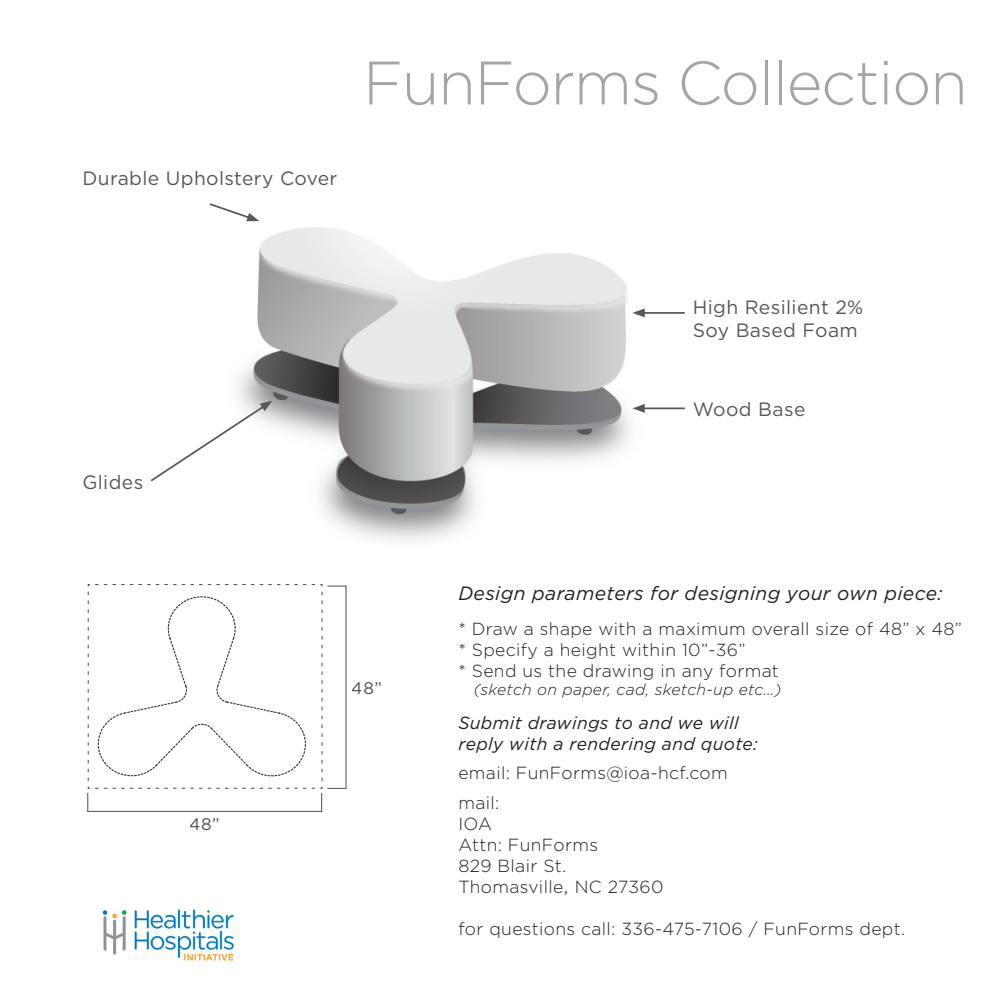
<style>
.page{position:relative;width:1008px;height:1008px;background:#fff}
.page>*{position:absolute;margin:0;border:0;box-sizing:border-box;transform-origin:0 0}
.t1{font:300 61.25px "Gotham";letter-spacing:-.02em;color:#a4a5a9}
.t2{font:19.25px/23.1px "Gotham";letter-spacing:.02em;color:#57585a}
.t3{font:italic 19.25px "Gotham";letter-spacing:.02em;color:#231f20}
.t4{font:300 17.5px "Gotham";letter-spacing:.02em;color:#231f20}
.t5{font:italic 17.5px/21px "Gotham";letter-spacing:.02em;color:#231f20}
.t6{font:16.8px "Gotham";color:#231f20}
.t7{font:italic 300 15.75px "Gotham";letter-spacing:.02em;color:#231f20}
</style>
<div class="page">
<img style="left:238px;top:221px;width:426px;height:320px">
<svg style="left:151px;top:401px;width:121px;height:82px"></svg>
<hr style="left:642px;top:312px;width:43px;height:2px;background:#57585a">
<svg style="left:633px;top:308px;width:12px;height:9px"></svg>
<svg style="left:209px;top:203px;width:50px;height:18px"></svg>
<hr style="left:642px;top:408px;width:43px;height:1px;background:#57585a">
<svg style="left:633px;top:404px;width:12px;height:9px"></svg>
<svg style="left:87px;top:584px;width:236px;height:205px"></svg>
<svg style="left:96px;top:594px;width:212px;height:184px"></svg>
<svg style="left:87px;top:793px;width:1px;height:18px"></svg>
<svg style="left:95px;top:788px;width:227px;height:23px"></svg>
<hr style="left:87px;top:811px;width:235px;height:1px;background:#231f20">
<svg style="left:328px;top:788px;width:18px;height:1px"></svg>
<svg style="left:322px;top:586px;width:24px;height:195px"></svg>
<hr style="left:346px;top:586px;width:1px;height:203px;background:#231f20">
<img style="left:102px;top:909px;width:132px;height:52px">
<p class="t2" style="left:82px;top:166px;width:257px">Durable Upholstery Cover</p>
<p class="t1" style="left:363px;top:44px;width:606px">FunForms Collection</p>
<p class="t2" style="left:82px;top:470px;width:62px">Glides</p>
<p class="t6" style="left:190px;top:813px;width:32px">48”</p>
<p class="t6" style="left:352px;top:677px;width:32px">48”</p>
<p class="t2" style="left:693px;top:296px;width:172px">High Resilient 2%<br>Soy Based Foam</p>
<p class="t2" style="left:693px;top:397px;width:114px">Wood Base</p>
<p class="t3" style="left:458px;top:580px;width:486px">Design parameters for designing your own piece:</p>
<p class="t4" style="left:458px;top:617px;width:505px">* Draw a shape with a maximum overall size of 48” x 48”</p>
<p class="t4" style="left:458px;top:638px;width:289px">* Specify a height within 10”-36”</p>
<p class="t4" style="left:458px;top:659px;width:322px">* Send us the drawing in any format</p>
<p class="t7" style="left:474px;top:680px;width:310px">(sketch on paper, cad, sketch-up etc…)</p>
<p class="t5" style="left:458px;top:712px;width:301px">Submit drawings to and we will reply with a rendering and quote:</p>
<p class="t4" style="left:458px;top:762px;width:271px">email: FunForms@ioa-hcf.com</p>
<p class="t4" style="left:458px;top:792px;width:43px">mail:</p>
<p class="t4" style="left:458px;top:813px;width:35px">IOA</p>
<p class="t4" style="left:458px;top:834px;width:141px">Attn: FunForms</p>
<p class="t4" style="left:458px;top:855px;width:109px">829 Blair St.</p>
<p class="t4" style="left:458px;top:876px;width:207px">Thomasville, NC 27360</p>
<p class="t4" style="left:458px;top:918px;width:448px">for questions call: 336-475-7106 / FunForms dept.</p>
</div>
